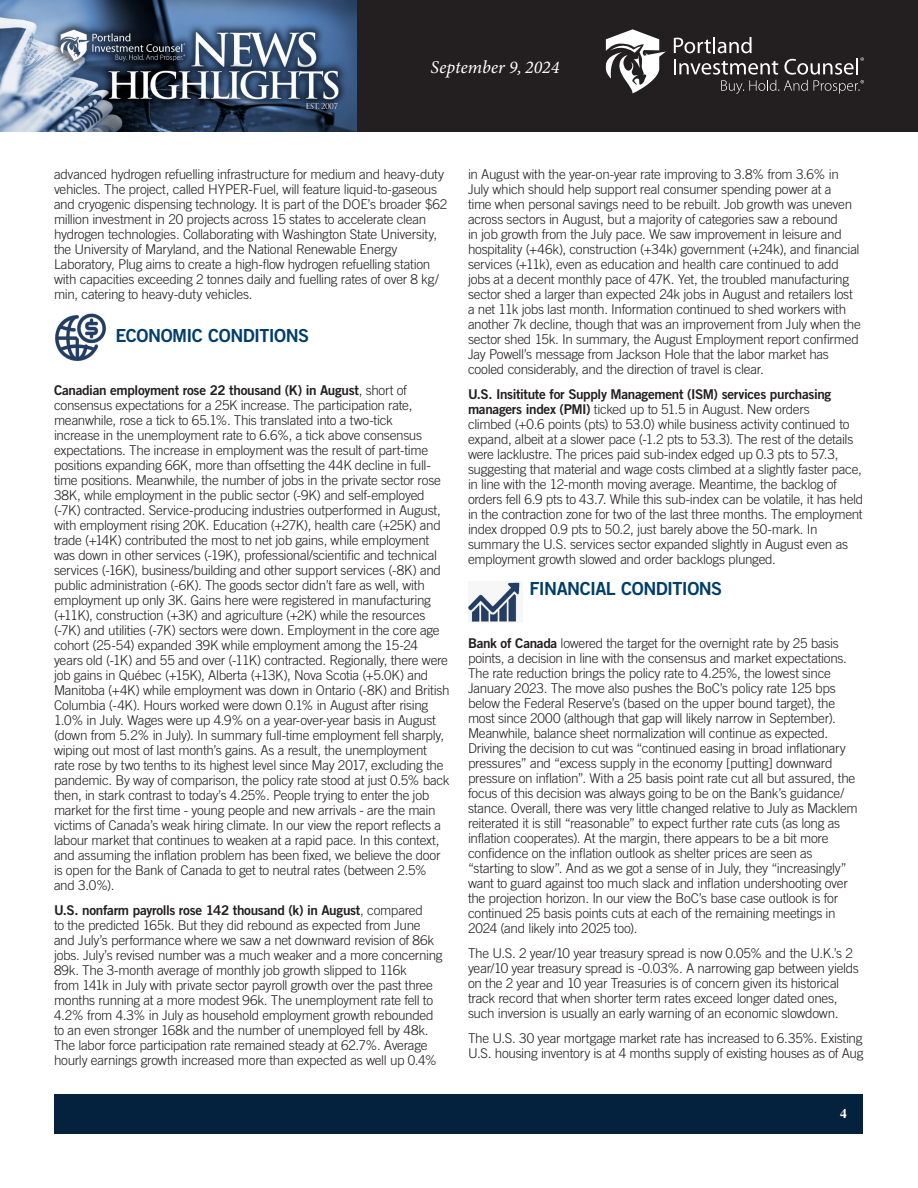
<style>
.page{position:relative;width:918px;height:1188px;background:#fff}
.page>*{position:absolute;margin:0;border:0;box-sizing:border-box;transform-origin:0 0}
.Article_-_Body{font:18px "Trade Gothic Bold Two";letter-spacing:-.03em;color:#003e69}
.t1{font:italic 18px "Minion Variable Concept";color:#fff}
.Article_-_Body-2{font:300 13.5px/15px "Trade Gothic";letter-spacing:-.02em;color:#231f20}
.t2{font:700 13.5px "Times";color:#fff}
.s1{font-family:"Trade Gothic Bold Two";font-weight:400}
</style>
<div class="page">
<div style="left:356px;top:0;width:562px;height:132px;background:#231f20"></div>
<img style="left:0;top:0;width:356px;height:132px">
<svg style="left:674px;top:37px;width:190px;height:57px"></svg>
<svg style="left:606px;top:29px;width:60px;height:64px"></svg>
<div style="left:55px;top:1094px;width:808px;height:39px;background:#04213e"></div>
<img style="left:55px;top:313px;width:51px;height:48px">
<img style="left:468px;top:582px;width:52px;height:40px">
<h1 class="t1" style="left:431px;top:55px;width:130px">September 9, 2024</h1>
<p class="Article_-_Body-2" style="left:54px;top:167px;width:395px">advanced hydrogen refuelling infrastructure for medium and heavy-duty vehicles. The project, called HYPER-Fuel, will feature liquid-to-gaseous and cryogenic dispensing technology. It is part of the DOE’s broader $62 million investment in 20 projects across 15 states to accelerate clean hydrogen technologies. Collaborating with Washington State University, the University of Maryland, and the National Renewable Energy Laboratory, Plug aims to create a high-flow hydrogen refuelling station with capacities exceeding 2 tonnes daily and fuelling rates of over 8 kg/ min, catering to heavy-duty vehicles.</p>
<p class="Article_-_Body" style="left:115px;top:324px;width:195px">ECONOMIC CONDITIONS</p>
<p class="Article_-_Body-2" style="left:54px;top:383px;width:397px"><span class="s1">Canadian employment rose 22 thousand (K) in August</span>, short of consensus expectations for a 25K increase. The participation rate, meanwhile, rose a tick to 65.1%. This translated into a two-tick<br>increase in the unemployment rate to 6.6%, a tick above consensus expectations. The increase in employment was the result of part-time positions expanding 66K, more than offsetting the 44K decline in full&shy;time positions. Meanwhile, the number of jobs in the private sector rose 38K, while employment in the public sector (-9K) and self-employed (-7K) contracted. Service-producing industries outperformed in August, with employment rising 20K. Education (+27K), health care (+25K) and trade (+14K) contributed the most to net job gains, while employment was down in other services (-19K), professional/scientific and technical services (-16K), business/building and other support services (-8K) and public administration (-6K). The goods sector didn’t fare as well, with employment up only 3K. Gains here were registered in manufacturing (+11K), construction (+3K) and agriculture (+2K) while the resources (-7K) and utilities (-7K) sectors were down. Employment in the core age cohort (25-54) expanded 39K while employment among the 15-24 years old (-1K) and 55 and over (-11K) contracted. Regionally, there were job gains in Québec (+15K), Alberta (+13K), Nova Scotia (+5.0K) and Manitoba (+4K) while employment was down in Ontario (-8K) and British Columbia (-4K). Hours worked were down 0.1% in August after rising 1.0% in July. Wages were up 4.9% on a year-over-year basis in August (down from 5.2% in July). In summary full-time employment fell sharply, wiping out most of last month’s gains. As a result, the unemployment rate rose by two tenths to its highest level since May 2017, excluding the pandemic. By way of comparison, the policy rate stood at just 0.5% back then, in stark contrast to today’s 4.25%. People trying to enter the job market for the first time - young people and new arrivals - are the main victims of Canada’s weak hiring climate. In our view the report reflects a labour market that continues to weaken at a rapid pace. In this context, and assuming the inflation problem has been fixed, we believe the door is open for the Bank of Canada to get to neutral rates (between 2.5% and 3.0%).</p>
<p class="Article_-_Body-2" style="left:54px;top:902px;width:390px"><span class="s1">U.S. nonfarm payrolls rose 142 thousand (k) in August</span>, compared<br>to the predicted 165k. But they did rebound as expected from June and July’s performance where we saw a net downward revision of 86k jobs. July’s revised number was a much weaker and a more concerning 89k. The 3-month average of monthly job growth slipped to 116k<br>from 141k in July with private sector payroll growth over the past three months running at a more modest 96k. The unemployment rate fell to 4.2% from 4.3% in July as household employment growth rebounded to an even stronger 168k and the number of unemployed fell by 48k.<br>The labor force participation rate remained steady at 62.7%. Average hourly earnings growth increased more than expected as well up 0.4%</p>
<p class="Article_-_Body-2" style="left:468px;top:167px;width:394px">in August with the year-on-year rate improving to 3.8% from 3.6% in July which should help support real consumer spending power at a<br>time when personal savings need to be rebuilt. Job growth was uneven across sectors in August, but a majority of categories saw a rebound<br>in job growth from the July pace. We saw improvement in leisure and hospitality (+46k), construction (+34k) government (+24k), and financial services (+11k), even as education and health care continued to add jobs at a decent monthly pace of 47K. Yet, the troubled manufacturing sector shed a larger than expected 24k jobs in August and retailers lost a net 11k jobs last month. Information continued to shed workers with another 7k decline, though that was an improvement from July when the sector shed 15k. In summary, the August Employment report confirmed Jay Powell’s message from Jackson Hole that the labor market has cooled considerably, and the direction of travel is clear.</p>
<p class="Article_-_Body-2" style="left:468px;top:386px;width:397px"><span class="s1">U.S. Insititute for Supply Management (ISM) services purchasing managers index (PMI)</span> ticked up to 51.5 in August. New orders<br>climbed (+0.6 points (pts) to 53.0) while business activity continued to expand, albeit at a slower pace (-1.2 pts to 53.3). The rest of the details were lacklustre. The prices paid sub-index edged up 0.3 pts to 57.3, suggesting that material and wage costs climbed at a slightly faster pace, in line with the 12-month moving average. Meantime, the backlog of orders fell 6.9 pts to 43.7. While this sub-index can be volatile, it has held in the contraction zone for two of the last three months. The employment index dropped 0.9 pts to 50.2, just barely above the 50-mark. In summary the U.S. services sector expanded slightly in August even as employment growth slowed and order backlogs plunged.</p>
<p class="Article_-_Body" style="left:530px;top:578px;width:194px">FINANCIAL CONDITIONS</p>
<p class="Article_-_Body-2" style="left:468px;top:636px;width:391px"><span class="s1">Bank of Canada</span> lowered the target for the overnight rate by 25 basis points, a decision in line with the consensus and market expectations.<br>The rate reduction brings the policy rate to 4.25%, the lowest since January 2023. The move also pushes the BoC’s policy rate 125 bps below the Federal Reserve’s (based on the upper bound target), the most since 2000 (although that gap will likely narrow in September).<br>Meanwhile, balance sheet normalization will continue as expected.<br>Driving the decision to cut was “continued easing in broad inflationary pressures” and “excess supply in the economy [putting] downward pressure on inflation”. With a 25 basis point rate cut all but assured, the focus of this decision was always going to be on the Bank’s guidance/ stance. Overall, there was very little changed relative to July as Macklem reiterated it is still “reasonable” to expect further rate cuts (as long as inflation cooperates). At the margin, there appears to be a bit more confidence on the inflation outlook as shelter prices are seen as “starting to slow”. And as we got a sense of in July, they “increasingly” want to guard against too much slack and inflation undershooting over the projection horizon. In our view the BoC’s base case outlook is for continued 25 basis points cuts at each of the remaining meetings in 2024 (and likely into 2025 too).</p>
<p class="Article_-_Body-2" style="left:468px;top:946px;width:392px">The U.S. 2 year/10 year treasury spread is now 0.05% and the U.K.’s 2 year/10 year treasury spread is -0.03%. A narrowing gap between yields on the 2 year and 10 year Treasuries is of concern given its historical track record that when shorter term rates exceed longer dated ones, such inversion is usually an early warning of an economic slowdown.</p>
<p class="Article_-_Body-2" style="left:468px;top:1030px;width:397px">The U.S. 30 year mortgage market rate has increased to 6.35%. Existing<br>U.S. housing inventory is at 4 months supply of existing houses as of Aug</p>
<p class="t2" style="left:840px;top:1100px;width:8px">4</p>
</div>
